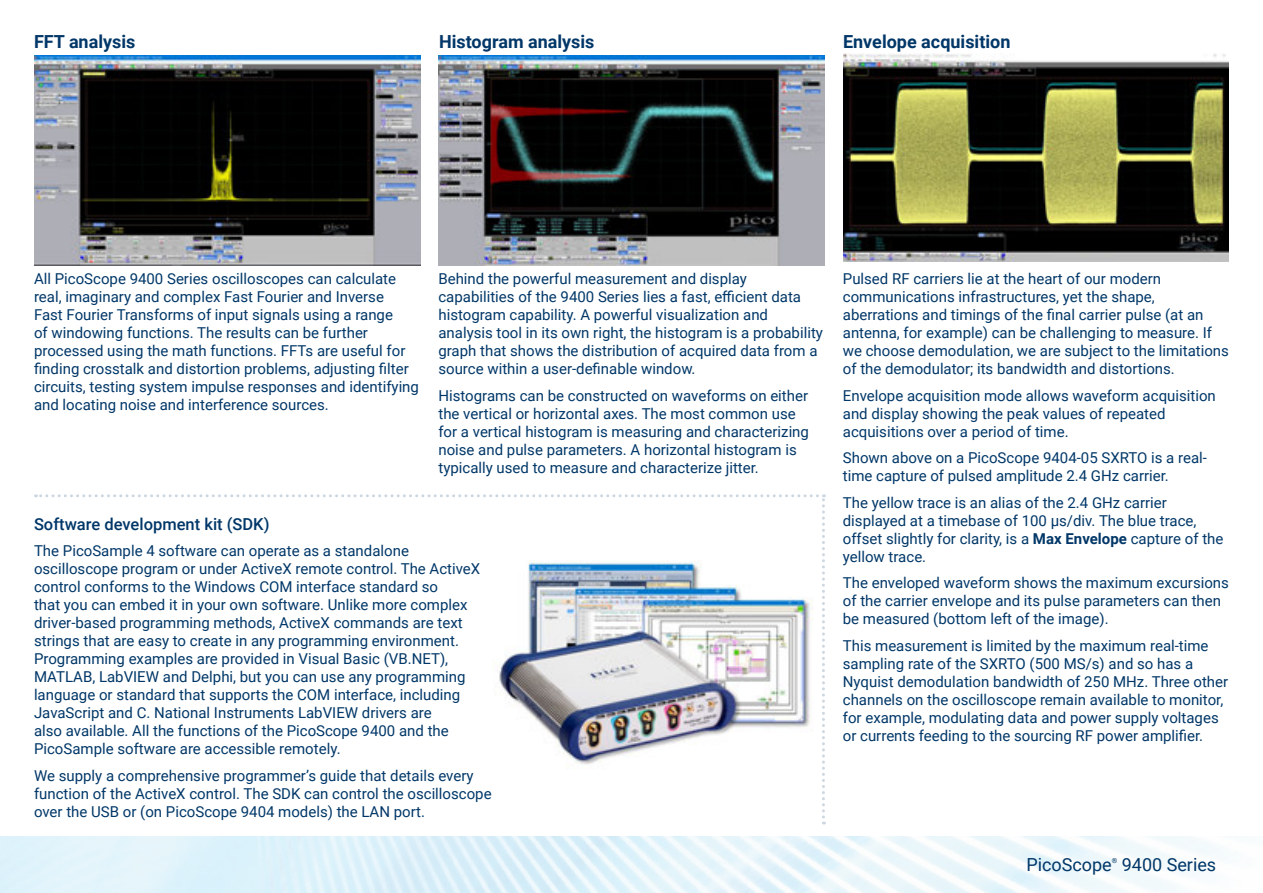
<style>
.page{position:relative;width:1263px;height:893px;background:#fff}
.page>*{position:absolute;margin:0;border:0;box-sizing:border-box;transform-origin:0 0}
.t1{font:700 18px "Roboto";color:#003768}
.t2{font:18px "Roboto";color:#003768}
.t3{font:500 16.5px "Roboto";color:#003768}
.t4{font:15px/18px "Roboto";color:#003768}
.t5{font:7.05px "Roboto";color:#003768}
.s1{font-weight:700}
</style>
<div class="page">
<img style="left:0;top:836px;width:1219px;height:57px">
<img style="left:34px;top:55px;width:386px;height:210px">
<img style="left:438px;top:56px;width:387px;height:209px">
<svg style="left:36px;top:494px;width:789px;height:330px"></svg>
<img style="left:493px;top:561px;width:327px;height:210px">
<img style="left:844px;top:53px;width:384px;height:208px">
<p class="t1" style="left:34px;top:29px;width:103px">FFT analysis</p>
<p class="t1" style="left:439px;top:29px;width:157px">Histogram analysis</p>
<p class="t1" style="left:843px;top:29px;width:169px">Envelope acquisition</p>
<p class="t4" style="left:34px;top:269px;width:386px">All PicoScope 9400 Series oscilloscopes can calculate real, imaginary and complex Fast Fourier and Inverse<br>Fast Fourier Transforms of input signals using a range<br>of windowing functions. The results can be further processed using the math functions. FFTs are useful for finding crosstalk and distortion problems, adjusting filter circuits, testing system impulse responses and identifying and locating noise and interference sources.</p>
<p class="t4" style="left:438px;top:269px;width:386px">Behind the powerful measurement and display capabilities of the 9400 Series lies a fast, efficient data histogram capability. A powerful visualization and analysis tool in its own right, the histogram is a probability graph that shows the distribution of acquired data from a source within a user-definable window.</p>
<p class="t4" style="left:438px;top:386px;width:372px">Histograms can be constructed on waveforms on either the vertical or horizontal axes. The most common use for a vertical histogram is measuring and characterizing noise and pulse parameters. A horizontal histogram is typically used to measure and characterize jitter.</p>
<p class="t3" style="left:34px;top:512px;width:237px">Software development kit (SDK)</p>
<p class="t4" style="left:34px;top:541px;width:448px">The PicoSample 4 software can operate as a standalone oscilloscope program or under ActiveX remote control. The ActiveX control conforms to the Windows COM interface standard so<br>that you can embed it in your own software. Unlike more complex driver-based programming methods, ActiveX commands are text strings that are easy to create in any programming environment.<br>Programming examples are provided in Visual Basic (VB.NET), MATLAB, LabVIEW and Delphi, but you can use any programming language or standard that supports the COM interface, including JavaScript and C. National Instruments LabVIEW drivers are<br>also available. All the functions of the PicoScope 9400 and the PicoSample software are accessible remotely.</p>
<p class="t4" style="left:34px;top:766px;width:459px">We supply a comprehensive programmer’s guide that details every function of the ActiveX control. The SDK can control the oscilloscope over the USB or (on PicoScope 9404 models) the LAN port.</p>
<p class="t4" style="left:843px;top:269px;width:388px">Pulsed RF carriers lie at the heart of our modern communications infrastructures, yet the shape, aberrations and timings of the final carrier pulse (at an antenna, for example) can be challenging to measure. If we choose demodulation, we are subject to the limitations of the demodulator; its bandwidth and distortions.</p>
<p class="t4" style="left:843px;top:386px;width:374px">Envelope acquisition mode allows waveform acquisition and display showing the peak values of repeated acquisitions over a period of time.</p>
<p class="t4" style="left:843px;top:448px;width:366px">Shown above on a PicoScope 9404-05 SXRTO is a real&shy;time capture of pulsed amplitude 2.4 GHz carrier.</p>
<p class="t4" style="left:843px;top:493px;width:382px">The yellow trace is an alias of the 2.4 GHz carrier displayed at a timebase of 100 µs/div. The blue trace, offset slightly for clarity, is a <span class="s1">Max Envelope</span> capture of the yellow trace.</p>
<p class="t4" style="left:843px;top:573px;width:388px">The enveloped waveform shows the maximum excursions of the carrier envelope and its pulse parameters can then be measured (bottom left of the image).</p>
<p class="t4" style="left:843px;top:636px;width:387px">This measurement is limited by the maximum real-time sampling rate of the SXRTO (500 MS/s) and so has a Nyquist demodulation bandwidth of 250 MHz. Three other channels on the oscilloscope remain available to monitor, for example, modulating data and power supply voltages or currents feeding to the sourcing RF power amplifier.</p>
<p class="t2" style="left:1026px;top:852px;width:87px">PicoScope</p>
<p class="t5" style="left:1112px;top:855px;width:7px">®</p>
<p class="t2" style="left:1122px;top:852px;width:96px">9400 Series</p>
</div>
